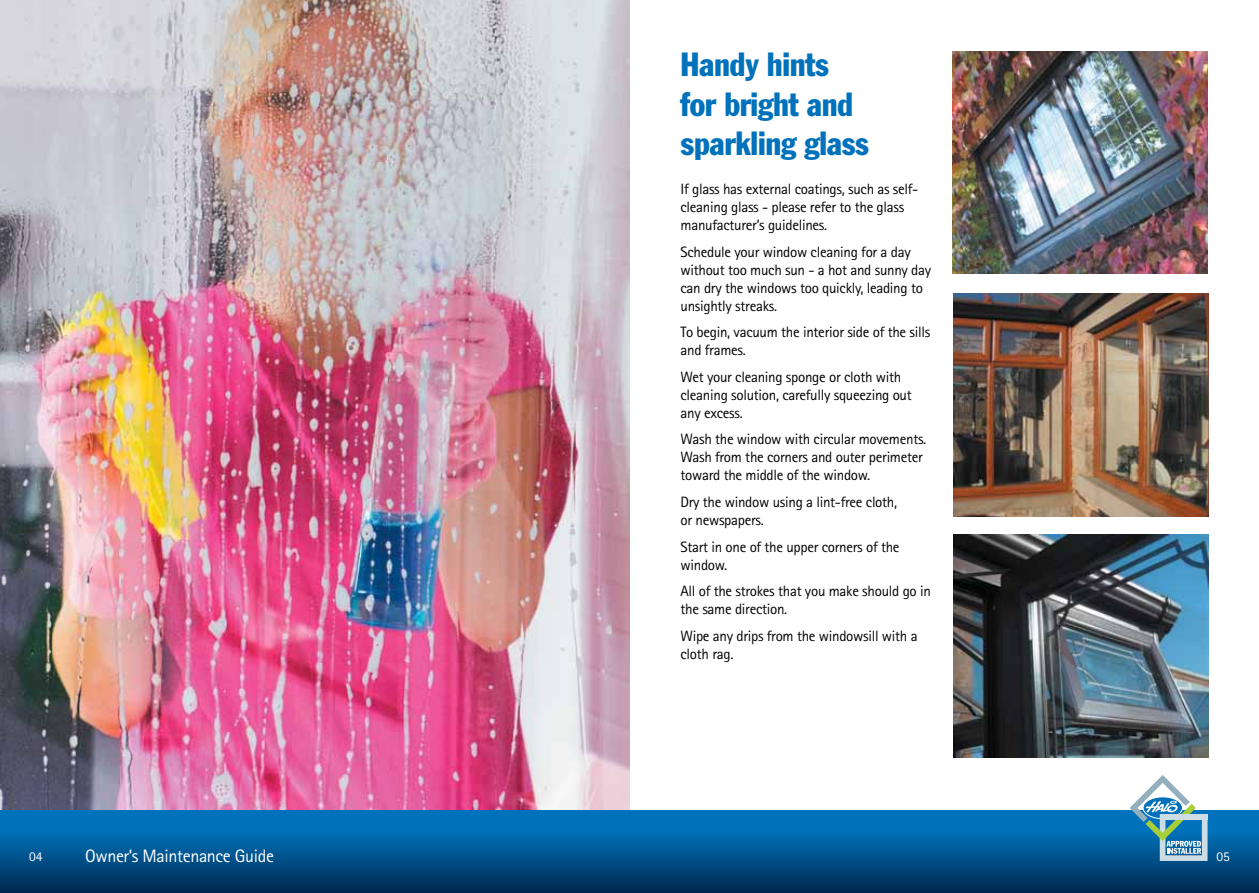
<style>
.page{position:relative;width:1259px;height:893px;background:#fff}
.page>*{position:absolute;margin:0;border:0;box-sizing:border-box;transform-origin:0 0}
.t1{font:condensed 33px/39.6px "Franklin Gothic Std";letter-spacing:-.01em;color:#0071bb}
.t2{font:18px "Rotis Sans Serif";letter-spacing:-.02em;color:#fff}
.t3{font:15px/18px "Rotis Sans Serif";letter-spacing:-.02em;color:#000}
.t4{font:13.5px "Rotis Sans Serif";color:#fff}
</style>
<div class="page">
<img style="left:0;top:0;width:629px;height:810px">
<svg style="left:0;top:810px;width:1259px;height:83px;background:#005591"></svg>
<img style="left:953px;top:293px;width:255px;height:223px">
<img style="left:952px;top:51px;width:256px;height:223px">
<img style="left:953px;top:535px;width:255px;height:223px">
<svg style="left:1129px;top:775px;width:78px;height:86px"></svg>
<h1 class="t1" style="left:680px;top:44px;width:190px">Handy hints for bright and sparkling glass</h1>
<p class="t3" style="left:680px;top:180px;width:239px">If glass has external coatings, such as self&shy;cleaning glass - please refer to the glass manufacturer’s guidelines.</p>
<p class="t3" style="left:680px;top:243px;width:252px">Schedule your window cleaning for a day without too much sun - a hot and sunny day can dry the windows too quickly, leading to unsightly streaks.</p>
<p class="t3" style="left:680px;top:323px;width:251px">To begin, vacuum the interior side of the sills and frames.</p>
<p class="t3" style="left:680px;top:368px;width:233px">Wet your cleaning sponge or cloth with cleaning solution, carefully squeezing out any excess.</p>
<p class="t3" style="left:680px;top:430px;width:247px">Wash the window with circular movements.<br>Wash from the corners and outer perimeter toward the middle of the window.</p>
<p class="t3" style="left:680px;top:493px;width:218px">Dry the window using a lint-free cloth, or newspapers.</p>
<p class="t3" style="left:680px;top:537px;width:221px">Start in one of the upper corners of the window.</p>
<p class="t3" style="left:680px;top:582px;width:252px">All of the strokes that you make should go in the same direction.</p>
<p class="t3" style="left:680px;top:626px;width:239px">Wipe any drips from the windowsill with a cloth rag.</p>
<p class="t4" style="left:29px;top:848px;width:15px">04</p>
<p class="t2" style="left:85px;top:845px;width:190px">Owner’s Maintenance Guide</p>
<p class="t4" style="left:1216px;top:848px;width:15px">05</p>
</div>
